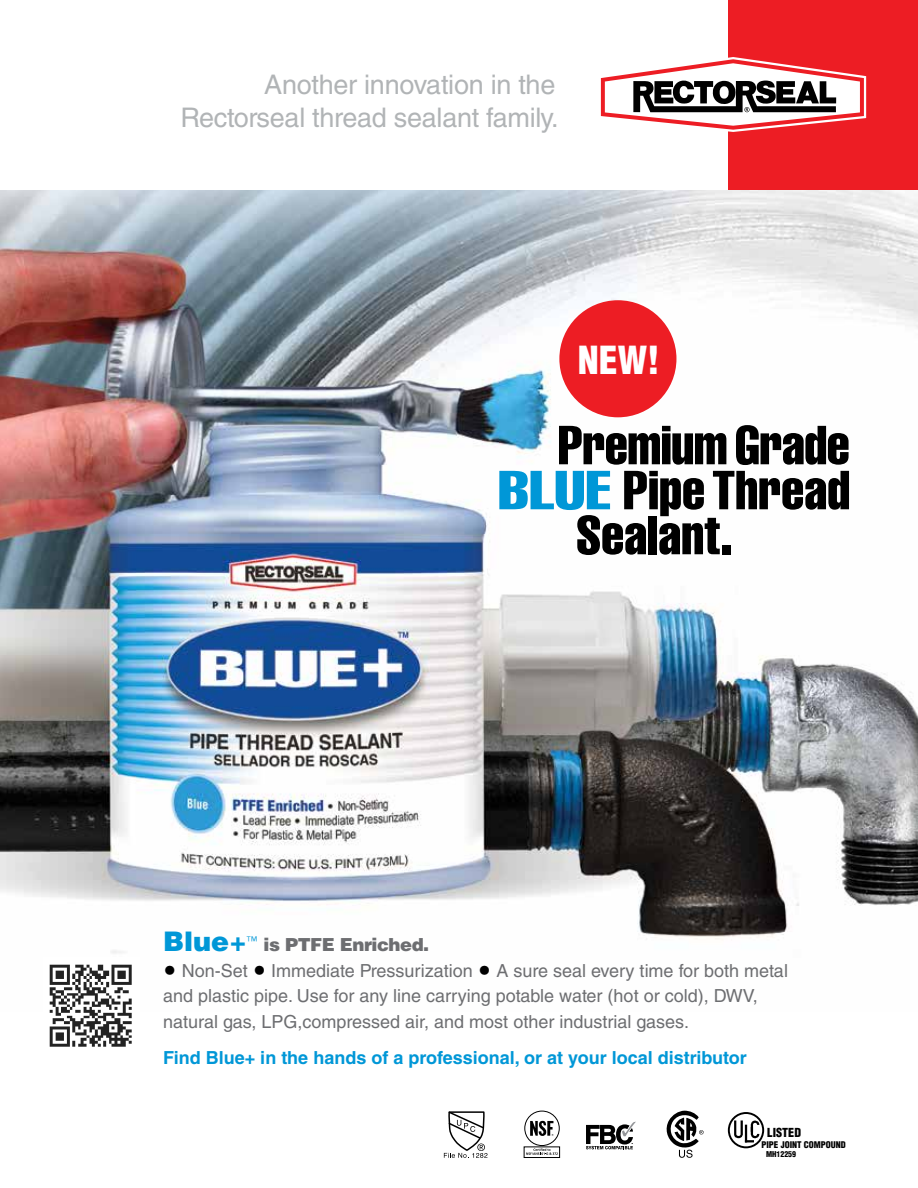
<style>
.page{position:relative;width:918px;height:1188px;background:#fff}
.page>*{position:absolute;margin:0;border:0;box-sizing:border-box;transform-origin:0 0}
.t1{font:54px "Helvetica LT Std Comp";color:#000}
.t2{font:900 condensed 37.8px "Helvetica LT Std";color:#fff}
.t3{font:27px/33px "Helvetica LT Std";letter-spacing:-.01em;color:#b1b4b6;text-align:right}
.t4{font:900 27px "Helvetica LT Std";color:#0097d7}
.t5{font:18px/25.5px "Helvetica LT Std";color:#6d6e71}
.t6{font:700 18px "Helvetica LT Std";color:#0097d7}
.t7{font:900 18px "Helvetica LT Std";letter-spacing:-.025em;color:#6d6e71}
.t8{font:900 condensed 12.15px "Helvetica LT Std";color:#000}
.t9{font:900 condensed 9px "Helvetica LT Std";color:#000}
.t10{font:900 condensed 7.8px "Helvetica LT Std";color:#000}
.s1{color:#0097d7}
.s2{font-weight:900;font-size:27px;color:#000}
</style>
<div class="page">
<img style="left:0;top:190px;width:918px;height:763px">
<img style="left:49px;top:964px;width:83px;height:83px">
<div style="left:729px;top:1px;width:189px;height:189px;background:#ed1d24"></div>
<svg style="left:600px;top:57px;width:266px;height:75px"></svg>
<div style="left:559px;top:300px;width:117px;height:117px;background:#ed1d24;border-radius:50%"></div>
<svg style="left:586px;top:1121px;width:50px;height:28px"></svg>
<svg style="left:444px;top:1111px;width:43px;height:47px"></svg>
<svg style="left:666px;top:1111px;width:38px;height:47px"></svg>
<svg style="left:728px;top:1112px;width:36px;height:36px"></svg>
<div style="left:524px;top:1111px;width:36px;height:35px;border:1px solid #000;border-radius:50%"></div>
<svg style="left:530px;top:1121px;width:24px;height:15px"></svg>
<div style="left:524px;top:1147px;width:36px;height:11px;border:1px solid #000"></div>
<svg style="left:526px;top:1148px;width:32px;height:7px"></svg>
<h3 class="t3" style="left:180px;top:68px;width:380px">Another innovation in the<br>Rectorseal thread sealant family.</h3>
<h2 class="t2" style="left:578px;top:336px;width:83px">NEW!</h2>
<h1 class="t1" style="left:558px;top:411px;width:293px">Premium Grade</h1>
<h1 class="t1" style="left:498px;top:456px;width:354px"><span class="s1">BLUE</span> Pipe Thread</h1>
<h1 class="t1" style="left:576px;top:501px;width:158px">Sealant.</h1>
<h3 class="t4" style="left:163px;top:924px;width:85px">Blue+</h3>
<p class="t7" style="left:246px;top:933px;width:184px"><sup>™</sup> is PTFE Enriched.</p>
<p class="t5" style="left:163px;top:958px;width:626px"><span class="s2">•</span> Non-Set <span class="s2">•</span> Immediate Pressurization <span class="s2">•</span> A sure seal every time for both metal and plastic pipe. Use for any line carrying potable water (hot or cold), DWV, natural gas, LPG,compressed air, and most other industrial gases.</p>
<p class="t6" style="left:163px;top:1046px;width:585px">Find Blue+ in the hands of a professional, or at your local distributor</p>
<p class="t8" style="left:767px;top:1125px;width:35px">LISTED</p>
<p class="t9" style="left:762px;top:1139px;width:86px">PIPE JOINT COMPOUND</p>
<p class="t10" style="left:766px;top:1149px;width:32px">MH12259</p>
</div>
